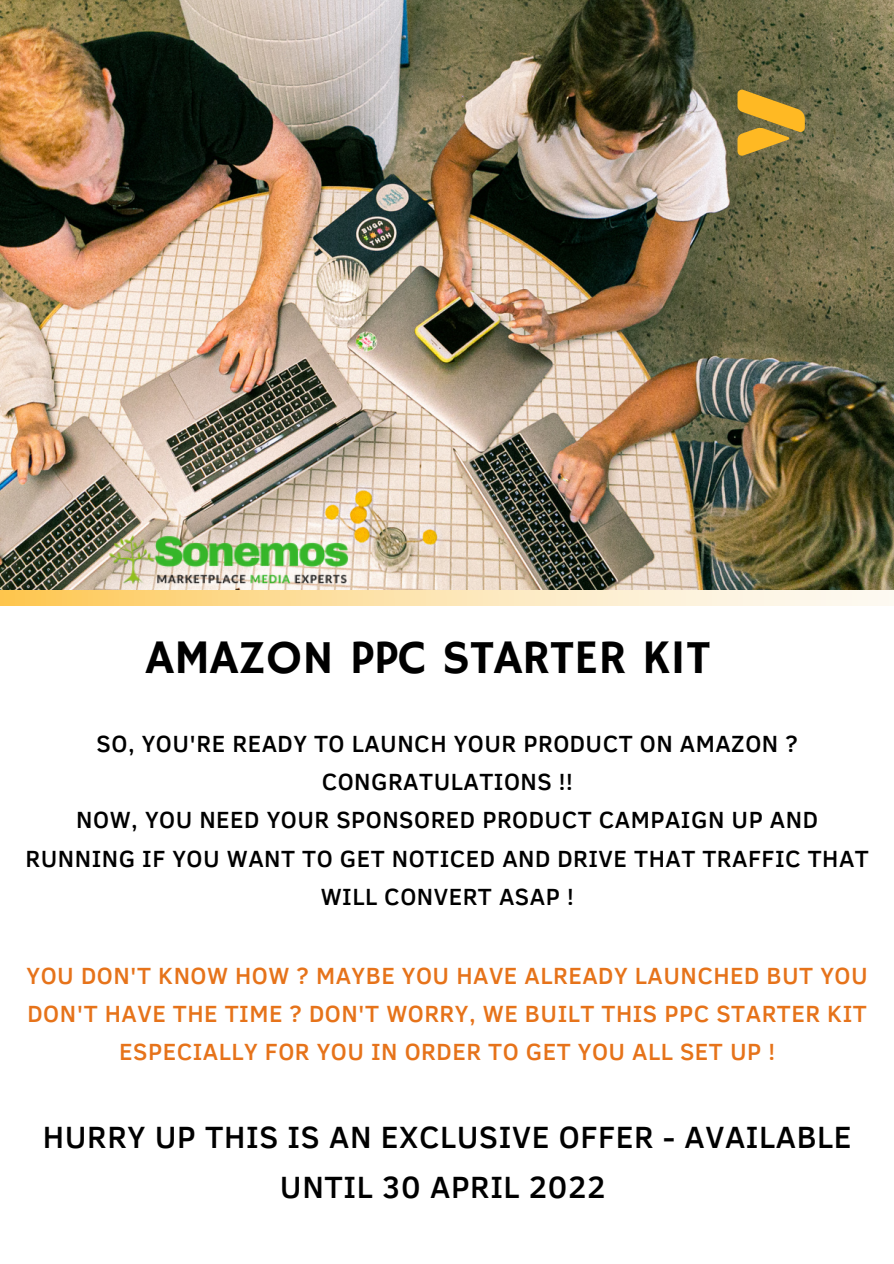
<style>
.page{position:relative;width:894px;height:1264px;background:#fff}
.page>*{position:absolute;margin:0;border:0;box-sizing:border-box;transform-origin:0 0}
.t1{font:48px "Hammersmith One";color:#000}
.t2{font:500 31.5px/49.5px "Clear Sans";letter-spacing:.02em;color:#000;text-align:center}
.t3{font:500 24px/38.2px "Clear Sans";letter-spacing:.02em;color:#000;text-align:center}
.t4{font:500 24px/38.2px "Clear Sans";letter-spacing:.02em;color:#e6731a;text-align:center}
</style>
<div class="page">
<div style="left:0;top:589px;width:893px;height:16px;background:linear-gradient(to right,#feca5c,#fdfeff)"></div>
<img style="left:0;top:0;width:893px;height:589px">
<svg style="left:737px;top:90px;width:67px;height:66px"></svg>
<img style="left:89px;top:527px;width:283px;height:62px">
<p class="t1" style="left:146px;top:629px;width:565px">AMAZON PPC STARTER KIT</p>
<p class="t3" style="left:97px;top:723px;width:702px">SO, YOU'RE READY TO LAUNCH YOUR PRODUCT ON AMAZON ?<br>CONGRATULATIONS !!</p>
<p class="t3" style="left:25px;top:799px;width:844px">NOW, YOU NEED YOUR SPONSORED PRODUCT CAMPAIGN UP AND<br>RUNNING IF YOU WANT TO GET NOTICED AND DRIVE THAT TRAFFIC THAT<br>WILL CONVERT ASAP !</p>
<p class="t4" style="left:27px;top:955px;width:842px">YOU DON'T KNOW HOW ? MAYBE YOU HAVE ALREADY LAUNCHED BUT YOU<br>DON'T HAVE THE TIME ? DON'T WORRY, WE BUILT THIS PPC STARTER KIT<br>ESPECIALLY FOR YOU IN ORDER TO GET YOU ALL SET UP !</p>
<p class="t2" style="left:43px;top:1110px;width:809px">HURRY UP THIS IS AN EXCLUSIVE OFFER - AVAILABLE<br>UNTIL 30 APRIL 2022</p>
</div>
